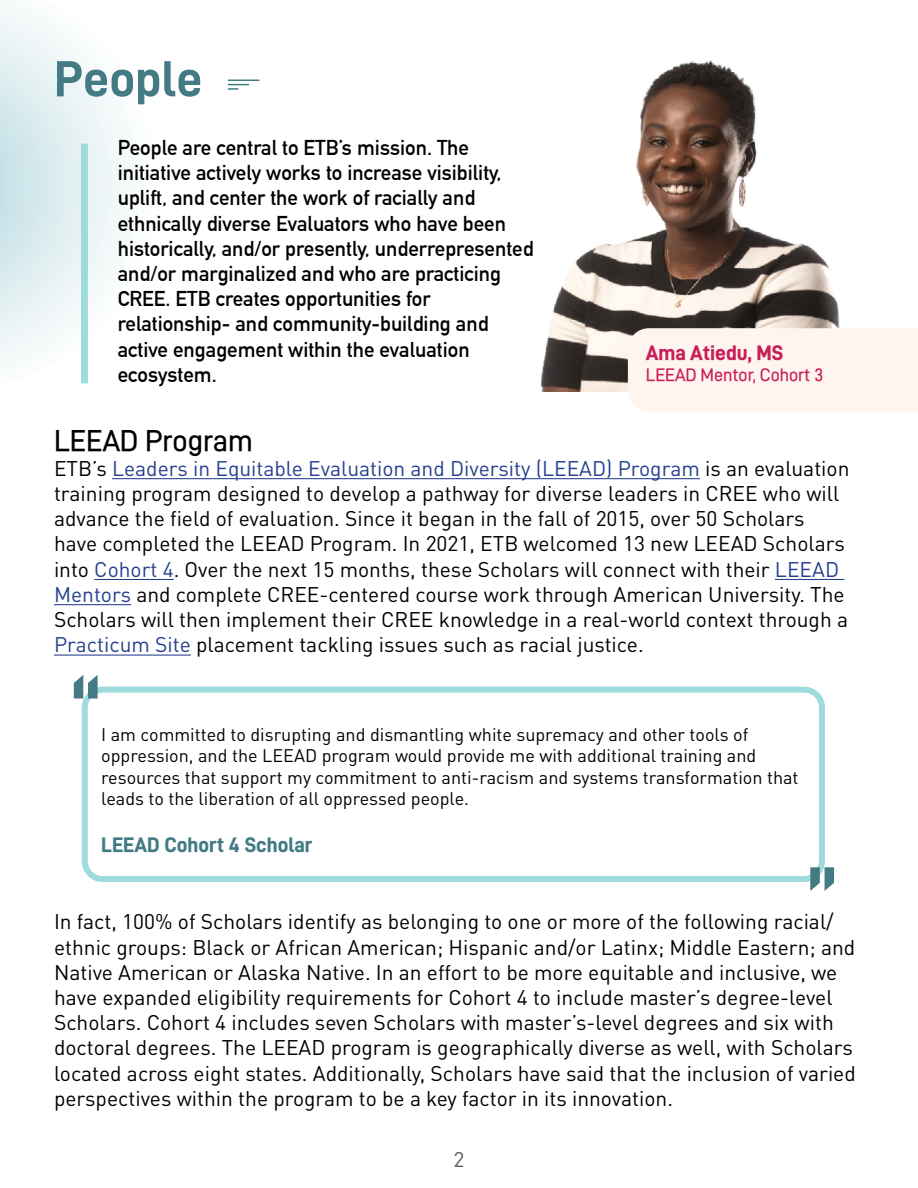
<style>
.page{position:relative;width:918px;height:1188px;background:#fff}
.page>*{position:absolute;margin:0;border:0;box-sizing:border-box;transform-origin:0 0}
.t1{font:700 75px "D DIN PRO Extra";color:#437a84}
.t2{font:51px "D DIN PRO Bold";color:#437a84}
.t3{font:30px "D DIN PRO Medium";color:#000}
.t4{font:21px/25.2px "DIN Pro";color:#000}
.t5{font:700 21px/25.2px "DIN Alternate";color:#000}
.t6{font:700 21px "D DIN PRO Extra";color:#437a84}
.t7{font:700 21px "D DIN PRO Extra";color:#c91e5a}
.t8{font:21px "DIN Pro";color:#595f65}
.t9{font:18px/21.6px "DIN Pro";color:#000}
.t10{font:18px "D DIN PRO Medium";color:#c91e5a}
.s1{color:#25408f}
</style>
<div class="page">
<svg style="left:0;top:6px;width:127px;height:378px"></svg>
<hr style="left:112px;top:478px;width:588px;height:1px;background:#25408f">
<hr style="left:94px;top:579px;width:80px;height:1px;background:#25408f">
<hr style="left:775px;top:579px;width:69px;height:1px;background:#25408f">
<hr style="left:54px;top:604px;width:77px;height:1px;background:#25408f">
<hr style="left:54px;top:655px;width:137px;height:1px;background:#25408f">
<hr style="left:228px;top:80px;width:31px;height:1px;background:#437a84">
<svg style="left:228px;top:84px;width:21px;height:6px"></svg>
<div style="left:81px;top:144px;width:7px;height:239px;background:#9fdadd"></div>
<img style="left:540px;top:60px;width:300px;height:332px">
<div style="left:628px;top:328px;width:290px;height:84px;background:#fdf5ee"></div>
<div style="left:82px;top:687px;width:743px;height:195px;border:6px solid #9fdadd;border-radius:18px"></div>
<h2 class="t2" style="left:54px;top:51px;width:150px">People</h2>
<p class="t5" style="left:118px;top:134px;width:417px">People are central to ETB’s mission. The initiative actively works to increase visibility, uplift, and center the work of racially and ethnically diverse Evaluators who have been historically, and/or presently, underrepresented and/or marginalized and who are practicing CREE. ETB creates opportunities for relationship- and community-building and active engagement within the evaluation ecosystem.</p>
<p class="t7" style="left:646px;top:341px;width:139px">Ama Atiedu, MS</p>
<p class="t10" style="left:646px;top:365px;width:179px">LEEAD Mentor, Cohort 3</p>
<h3 class="t3" style="left:54px;top:424px;width:200px">LEEAD Program</h3>
<p class="t4" style="left:54px;top:454px;width:797px">ETB’s <span class="s1">Leaders in Equitable Evaluation and Diversity (LEEAD) Program</span> is an evaluation training program designed to develop a pathway for diverse leaders in CREE who will advance the field of evaluation. Since it began in the fall of 2015, over 50 Scholars have completed the LEEAD Program. In 2021, ETB welcomed 13 new LEEAD Scholars into <span class="s1">Cohort 4</span>. Over the next 15 months, these Scholars will connect with their <span class="s1">LEEAD Mentors</span> and complete CREE-centered course work through American University. The Scholars will then implement their CREE knowledge in a real-world context through a <span class="s1">Practicum Site</span> placement tackling issues such as racial justice.</p>
<h1 class="t1" style="left:71px;top:663px;width:30px">“</h1>
<p class="t9" style="left:101px;top:721px;width:699px">I am committed to disrupting and dismantling white supremacy and other tools of oppression, and the LEEAD program would provide me with additional training and resources that support my commitment to anti-racism and systems transformation that leads to the liberation of all oppressed people.</p>
<p class="t6" style="left:101px;top:833px;width:213px">LEEAD Cohort 4 Scholar</p>
<h1 class="t1" style="left:808px;top:852px;width:30px">”</h1>
<p class="t4" style="left:54px;top:907px;width:803px">In fact, 100% of Scholars identify as belonging to one or more of the following racial/ ethnic groups: Black or African American; Hispanic and/or Latinx; Middle Eastern; and Native American or Alaska Native. In an effort to be more equitable and inclusive, we have expanded eligibility requirements for Cohort 4 to include master’s degree-level Scholars. Cohort 4 includes seven Scholars with master’s-level degrees and six with doctoral degrees. The LEEAD program is geographically diverse as well, with Scholars located across eight states. Additionally, Scholars have said that the inclusion of varied perspectives within the program to be a key factor in its innovation.</p>
<p class="t8" style="left:454px;top:1143px;width:12px">2</p>
</div>
